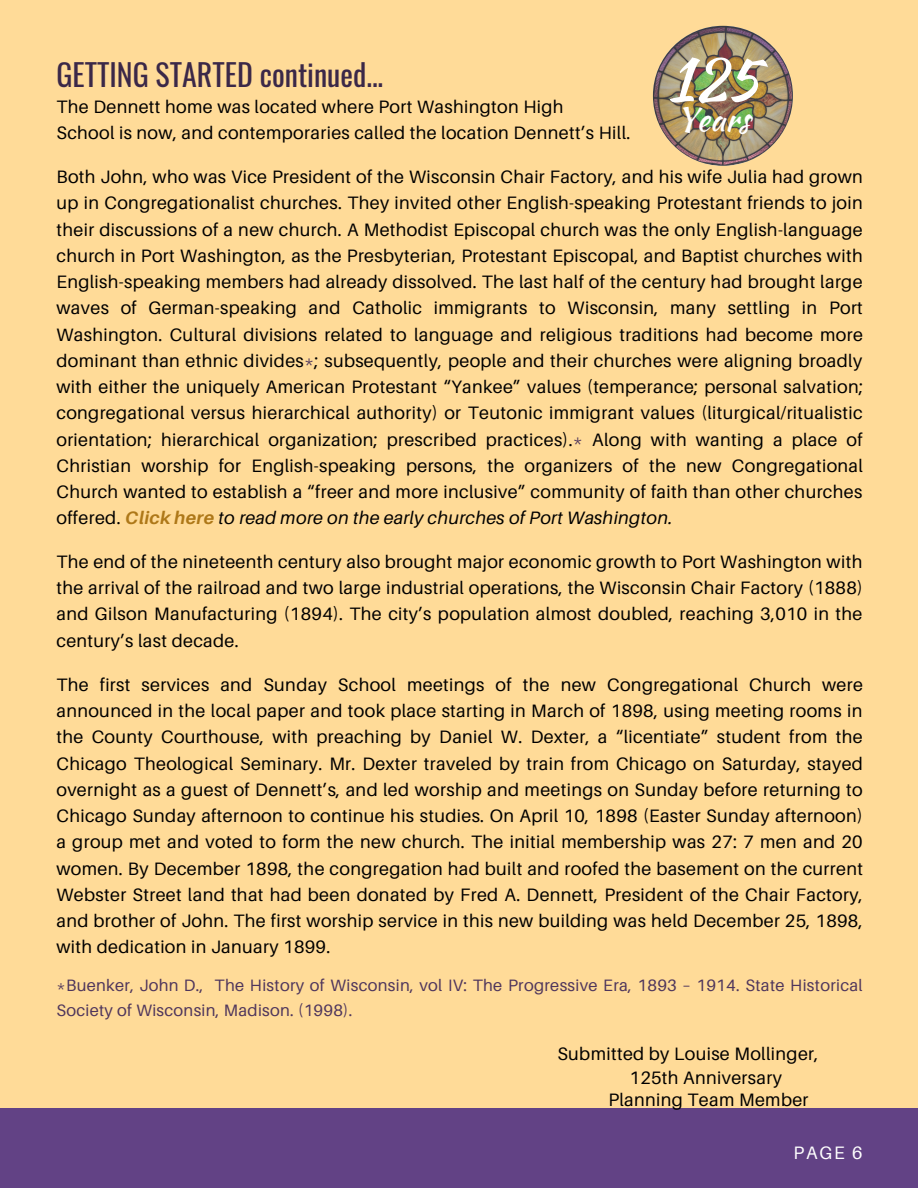
<style>
.page{position:relative;width:918px;height:1188px;background:#ffdb98}
.page>*{position:absolute;margin:0;border:0;box-sizing:border-box;transform-origin:0 0}
.t1{font:58.8px "Kaushan Script";color:#fff}
.t2{font:33px "Kaushan Script";color:#fff}
.t3{font:30px "Oswald";color:#3b2848}
.t4{font:18px/26.2px "Aileron";letter-spacing:.02em;color:#000;text-align:justify}
.t5{font:18px "Aileron";color:#fff}
.t6{font:16.5px/24.8px "Aileron";letter-spacing:.02em;color:#4f365c}
.s1{color:#4f365c}
.s2{font-weight:700;font-style:italic;color:#ae7818}
.s3{font-style:italic}
</style>
<div class="page">
<div style="left:0;top:1108px;width:918px;height:80px;background:#624285"></div>
<img style="left:653px;top:26px;width:140px;height:140px;border-radius:50%">
<h3 class="t3" style="left:56px;top:52px;width:328px">GETTING STARTED continued...</h3>
<h1 class="t1" style="left:668px;top:36px;width:92px">125</h1>
<h2 class="t2" style="left:676px;top:95px;width:75px">Years</h2>
<p class="t4" style="left:56px;top:93px;width:576px">The Dennett home was located where Port Washington High<br>School is now, and contemporaries called the location Dennett’s Hill.</p>
<p class="t4" style="left:56px;top:163px;width:808px">Both John, who was Vice President of the Wisconsin Chair Factory, and his wife Julia had grown up in Congregationalist churches. They invited other English-speaking Protestant friends to join their discussions of a new church. A Methodist Episcopal church was the only English-language church in Port Washington, as the Presbyterian, Protestant Episcopal, and Baptist churches with English-speaking members had already dissolved. The last half of the century had brought large waves of German-speaking and Catholic immigrants to Wisconsin, many settling in Port Washington. Cultural divisions related to language and religious traditions had become more dominant than ethnic divides<span class="s1">*</span>; subsequently, people and their churches were aligning broadly with either the uniquely American Protestant “Yankee” values (temperance; personal salvation; congregational versus hierarchical authority) or Teutonic immigrant values (liturgical/ritualistic orientation; hierarchical organization; prescribed practices).<span class="s1">*</span> Along with wanting a place of Christian worship for English-speaking persons, the organizers of the new Congregational Church wanted to establish a “freer and more inclusive” community of faith than other churches offered. <span class="s2">Click here</span> <span class="s3">to read more on the early churches of Port Washington.</span></p>
<p class="t4" style="left:56px;top:548px;width:808px">The end of the nineteenth century also brought major economic growth to Port Washington with the arrival of the railroad and two large industrial operations, the Wisconsin Chair Factory (1888) and Gilson Manufacturing (1894). The city’s population almost doubled, reaching 3,010 in the century’s last decade.</p>
<p class="t4" style="left:56px;top:671px;width:808px">The first services and Sunday School meetings of the new Congregational Church were announced in the local paper and took place starting in March of 1898, using meeting rooms in the County Courthouse, with preaching by Daniel W. Dexter, a “licentiate” student from the Chicago Theological Seminary. Mr. Dexter traveled by train from Chicago on Saturday, stayed overnight as a guest of Dennett’s, and led worship and meetings on Sunday before returning to Chicago Sunday afternoon to continue his studies. On April 10, 1898 (Easter Sunday afternoon) a group met and voted to form the new church. The initial membership was 27: 7 men and 20 women. By December 1898, the congregation had built and roofed the basement on the current Webster Street land that had been donated by Fred A. Dennett, President of the Chair Factory, and brother of John. The first worship service in this new building was held December 25, 1898, with dedication in January 1899.</p>
<p class="t6" style="left:56px;top:972px;width:808px">*Buenker, John D., The History of Wisconsin, vol IV: The Progressive Era, 1893 – 1914. State Historical<br>Society of Wisconsin, Madison. (1998).</p>
<p class="t4" style="left:630px;top:1041px;width:190px;line-height:24px;text-indent:-72px">Submitted by Louise Mollinger,<br>125th Anniversary</p>
<p class="t4" style="left:608px;top:1086px;width:202px">Planning Team Member</p>
<p class="t5" style="left:794px;top:1142px;width:70px">PAGE 6</p>
</div>
